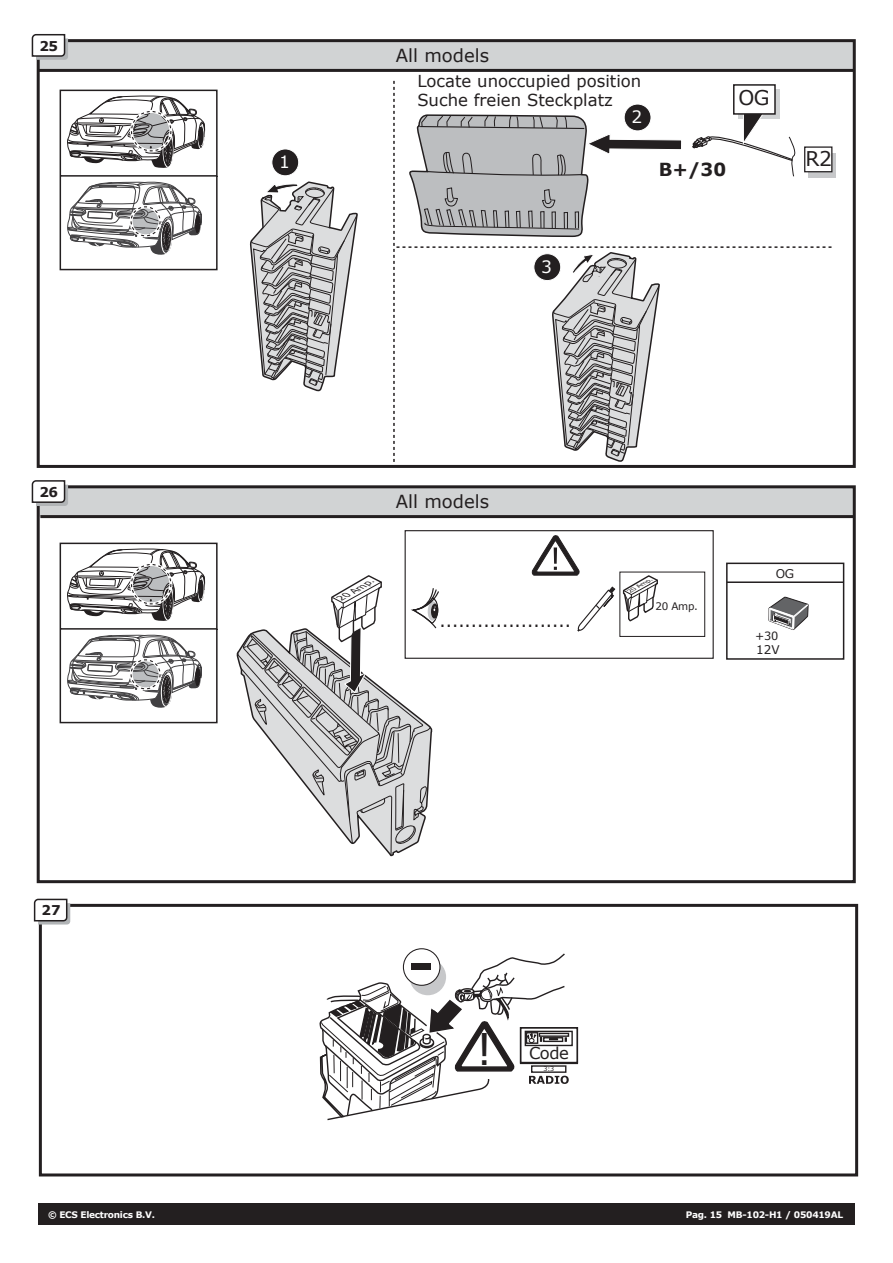
<style>
.page{position:relative;width:893px;height:1263px;background:#fff}
.page>*{position:absolute;margin:0;border:0;box-sizing:border-box;transform-origin:0 0}
.t1{font:43.65px "Verdana";color:#231f20}
.t2{font:20.25px "Verdana";color:#231f20}
.t3{font:18px "Verdana";color:#231f20}
.t4{font:700 18px "Verdana";color:#231f20}
.t5{font:17.1px "Verdana";color:#231f20}
.t6{font:17.1px "Verdana";color:#fff}
.t7{font:16.5px/18.8px "Verdana";color:#231f20}
.t8{font:16.35px "Verdana";color:#231f20}
.t9{font:700 13.5px "Verdana";color:#231f20}
.t10{font:12px "Verdana";color:#231f20}
.t11{font:11.4px "Verdana";color:#231f20}
.t12{font:10.35px "Verdana";color:#231f20}
.t13{font:700 9px "Verdana";letter-spacing:-.03em;color:#fff}
.t14{font:italic 7.8px "Verdana";color:#231f20;scale:1.22 1}
.t15{font:6.3px "Verdana";color:#231f20}
.t16{font:italic 5.4px "Verdana";color:#231f20;scale:1.22 1}
</style>
<div class="page">
<svg style="left:59px;top:89px;width:159px;height:182px"></svg>
<div style="left:130px;top:205px;width:32px;height:32px;border:3px solid #fff;border-radius:50%"></div>
<div style="left:131px;top:206px;width:30px;height:30px;border:1px dashed #231f20;border-radius:50%"></div>
<svg style="left:59px;top:542px;width:159px;height:182px"></svg>
<div style="left:130px;top:658px;width:32px;height:32px;border:3px solid #fff;border-radius:50%"></div>
<div style="left:131px;top:659px;width:30px;height:30px;border:1px dashed #231f20;border-radius:50%"></div>
<div style="left:38px;top:1203px;width:817px;height:21px;background:#231f20"></div>
<div style="left:38px;top:40px;width:817px;height:30px;background:#d1d3d4"></div>
<hr style="left:38px;top:69px;width:817px;height:3px;background:#231f20">
<div style="left:37px;top:39px;width:819px;height:429px;border:3px solid #231f20"></div>
<svg style="left:31px;top:34px;width:37px;height:26px"></svg>
<svg style="left:38px;top:903px;width:821px;height:274px"></svg>
<svg style="left:33px;top:898px;width:37px;height:26px"></svg>
<div style="left:38px;top:487px;width:817px;height:30px;background:#d1d3d4"></div>
<div style="left:37px;top:485px;width:819px;height:398px;border:3px solid #231f20"></div>
<svg style="left:31px;top:480px;width:37px;height:26px"></svg>
<hr style="left:40px;top:515px;width:815px;height:3px;background:#231f20">
<svg style="left:250px;top:175px;width:108px;height:217px"></svg>
<div style="left:272px;top:149px;width:27px;height:27px;background:#231f20;border-radius:50%"></div>
<div style="left:271px;top:149px;width:28px;height:27px;border:1px solid #fff;border-radius:50%"></div>
<div style="left:619px;top:572px;width:86px;height:65px;border:1px solid #231f20"></div>
<svg style="left:622px;top:575px;width:36px;height:47px"></svg>
<div style="left:405px;top:530px;width:309px;height:129px;border:1px solid #231f20"></div>
<svg style="left:531px;top:535px;width:49px;height:41px"></svg>
<hr style="left:554px;top:547px;width:3px;height:17px;background:#231f20">
<div style="left:520px;top:1027px;width:58px;height:36px;border:1px solid #231f20"></div>
<div style="left:525px;top:1031px;width:48px;height:15px;border:1px solid #231f20"></div>
<svg style="left:403px;top:949px;width:37px;height:36px"></svg>
<div style="left:403px;top:948px;width:37px;height:38px;border:1px solid #231f20;border-radius:50%"></div>
<svg style="left:319px;top:952px;width:250px;height:187px"></svg>
<svg style="left:577px;top:586px;width:39px;height:46px"></svg>
<svg style="left:237px;top:574px;width:203px;height:282px"></svg>
<div style="left:726px;top:563px;width:118px;height:97px;background:#fff;border:2px solid #231f20"></div>
<hr style="left:727px;top:581px;width:117px;height:2px;background:#231f20">
<svg style="left:768px;top:597px;width:41px;height:33px"></svg>
<div style="left:808px;top:153px;width:28px;height:24px;background:#c7c8ca"></div>
<svg style="left:393px;top:81px;width:440px;height:381px"></svg>
<div style="left:733px;top:84px;width:43px;height:31px;background:#fff;border:2px solid #231f20"></div>
<p class="t9" style="left:39px;top:37px;width:20px">25</p>
<p class="t9" style="left:39px;top:483px;width:20px">26</p>
<p class="t9" style="left:41px;top:901px;width:21px">27</p>
<p class="t6" style="left:279px;top:150px;width:12px">1</p>
<p class="t3" style="left:396px;top:43px;width:95px">All models</p>
<p class="t7" style="left:417px;top:72px;width:225px">Locate unoccupied position<br>Suche freien Steckplatz</p>
<p class="t6" style="left:632px;top:105px;width:12px">2</p>
<p class="t2" style="left:738px;top:84px;width:33px">OG</p>
<p class="t4" style="left:659px;top:156px;width:69px">B+/30</p>
<p class="t6" style="left:541px;top:255px;width:12px">3</p>
<p class="t2" style="left:806px;top:145px;width:28px">R2</p>
<p class="t3" style="left:396px;top:489px;width:95px">All models</p>
<p class="t14" style="left:338px;top:593px;width:34px;rotate:-29deg">20 Amp.</p>
<p class="t5" style="left:440px;top:609px;width:133px">.....................</p>
<p class="t16" style="left:627px;top:588px;width:23px;rotate:-29deg">20 Amp.</p>
<p class="t12" style="left:656px;top:599px;width:44px">20 Amp.</p>
<p class="t10" style="left:776px;top:565px;width:20px">OG</p>
<p class="t11" style="left:755px;top:628px;width:25px">+30</p>
<p class="t10" style="left:756px;top:641px;width:25px">12V</p>
<h1 class="t1" style="left:476px;top:1019px;width:19px">!</h1>
<p class="t8" style="left:529px;top:1042px;width:41px">Code</p>
<p class="t15" style="left:543px;top:1064px;width:12px">3:3</p>
<p class="t13" style="left:48px;top:1208px;width:108px">© ECS Electronics B.V.</p>
<p class="t13" style="left:686px;top:1208px;width:159px">Pag. 15 MB-102-H1 / 050419AL</p>
</div>
